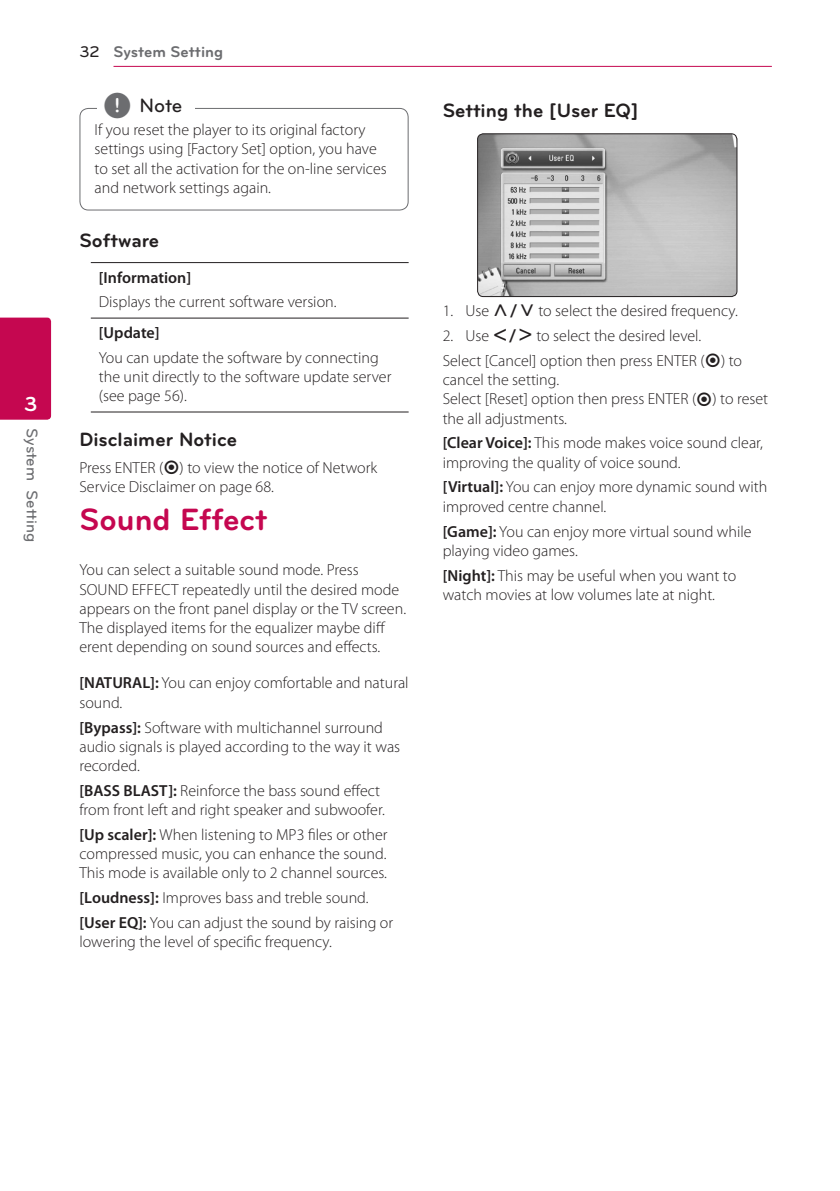
<style>
.page{position:relative;width:840px;height:1191px;background:#fff}
.page>*{position:absolute;margin:0;border:0;box-sizing:border-box;transform-origin:0 0}
.Title_1{font:700 32px "Bryant LG";color:#c50750}
.t1{font:700 21px "Bryant LG";color:#fff}
.Title_3{font:700 20px "Bryant LG";color:#231f20}
.t2{font:500 20px "Bryant LG";color:#231f20}
.Content_text_Light{font:300 16px/19.2px "Myriad Pro";color:#231f20}
.Content_text_Num{font:300 16px "Myriad Pro";color:#231f20}
.Content_text_SemiBol{font:600 16px "Myriad Pro";color:#231f20}
.t3{font:700 16px "Bryant LG";color:#6c6d70}
.t4{font:500 16px "Bryant LG";color:#6c6d70}
.s1{font-weight:500;color:#231f20}
.s2{font-family:"UPSYS Common";font-weight:400;font-size:30px;color:#6c6d70}
.s3{font-family:"UPSYS Common";font-weight:400}
.s4{font-weight:600}
</style>
<div class="page">
<hr style="left:113px;top:66px;width:658px;height:1px;background:#c50750">
<div style="left:0;top:317px;width:51px;height:103px;background:#c50750"></div>
<div style="left:79px;top:108px;width:329px;height:102px;border:1px solid #6c6d70;border-radius:9px"></div>
<div style="left:97px;top:102px;width:97px;height:20px;background:#fff"></div>
<hr style="left:91px;top:262px;width:317px;height:1px;background:#231f20">
<hr style="left:91px;top:317px;width:317px;height:1px;background:#231f20">
<hr style="left:91px;top:411px;width:317px;height:1px;background:#231f20">
<img style="left:478px;top:134px;width:258px;height:162px">
<div style="left:477px;top:133px;width:260px;height:164px;border:1px solid #231f20;border-radius:6px"></div>
<h2 class="t1" style="left:24px;top:391px;width:15px">3</h2>
<p class="t4" style="left:42px;top:428px;width:115px;rotate:90deg">System Setting</p>
<p class="t3" style="left:79px;top:42px;width:145px"><span class="s1">32</span> System Setting</p>
<p class="t2" style="left:103px;top:93px;width:81px"><span class="s2">,</span> Note</p>
<p class="Content_text_Light" style="left:95px;top:120px;width:293px">If you reset the player to its original factory settings using [Factory Set] option, you have to set all the activation for the on-line services and network settings again.</p>
<p class="Title_3" style="left:79px;top:228px;width:81px">Software</p>
<p class="Content_text_SemiBol" style="left:99px;top:267px;width:94px">[Information]</p>
<p class="Content_text_Light" style="left:99px;top:292px;width:239px">Displays the current software version.</p>
<p class="Content_text_SemiBol" style="left:99px;top:322px;width:62px">[Update]</p>
<p class="Content_text_Light" style="left:99px;top:348px;width:294px">You can update the software by connecting the unit directly to the software update server (see page 56).</p>
<p class="Title_3" style="left:79px;top:427px;width:159px">Disclaimer Notice</p>
<p class="Content_text_Light" style="left:79px;top:457px;width:299px">Press ENTER (<span class="s3">b</span>) to view the notice of Network<br>Service Disclaimer on page 68.</p>
<p class="Title_1" style="left:79px;top:499px;width:189px">Sound Effect</p>
<p class="Content_text_Light" style="left:79px;top:560px;width:328px">You can select a suitable sound mode. Press SOUND EFFECT repeatedly until the desired mode appears on the front panel display or the TV screen.<br>The displayed items for the equalizer maybe diff erent depending on sound sources and effects.</p>
<p class="Content_text_Light" style="left:79px;top:673px;width:330px"><span class="s4">[NATURAL]:</span> You can enjoy comfortable and natural sound.</p>
<p class="Content_text_Light" style="left:79px;top:717px;width:322px"><span class="s4">[Bypass]:</span> Software with multichannel surround audio signals is played according to the way it was recorded.</p>
<p class="Content_text_Light" style="left:79px;top:780px;width:306px"><span class="s4">[BASS BLAST]:</span> Reinforce the bass sound effect from front left and right speaker and subwoofer.</p>
<p class="Content_text_Light" style="left:79px;top:825px;width:309px;text-align:justify"><span class="s4">[Up scaler]:</span> When listening to MP3 files or other compressed music, you can enhance the sound.<br>This mode is available only to 2 channel sources.</p>
<p class="Content_text_Light" style="left:79px;top:888px;width:290px"><span class="s4">[Loudness]:</span> Improves bass and treble sound.</p>
<p class="Content_text_Light" style="left:79px;top:913px;width:315px"><span class="s4">[User EQ]:</span> You can adjust the sound by raising or lowering the level of specific frequency.</p>
<p class="Title_3" style="left:442px;top:98px;width:197px">Setting the [User EQ]</p>
<p class="Content_text_Num" style="left:442px;top:301px;width:296px">1. Use <span class="s3">W/S</span> to select the desired frequency.</p>
<p class="Content_text_Num" style="left:442px;top:326px;width:260px">2. Use <span class="s3">A/D</span> to select the desired level.</p>
<p class="Content_text_Light" style="left:442px;top:351px;width:327px">Select [Cancel] option then press ENTER (<span class="s3">b</span>) to cancel the setting.<br>Select [Reset] option then press ENTER (<span class="s3">b</span>) to reset the all adjustments.</p>
<p class="Content_text_Light" style="left:442px;top:433px;width:322px"><span class="s4">[Clear Voice]:</span> This mode makes voice sound clear, improving the quality of voice sound.</p>
<p class="Content_text_Light" style="left:442px;top:477px;width:326px"><span class="s4">[Virtual]:</span> You can enjoy more dynamic sound with improved centre channel.</p>
<p class="Content_text_Light" style="left:442px;top:521px;width:310px"><span class="s4">[Game]:</span> You can enjoy more virtual sound while playing video games.</p>
<p class="Content_text_Light" style="left:442px;top:565px;width:295px"><span class="s4">[Night]:</span> This may be useful when you want to watch movies at low volumes late at night.</p>
</div>
